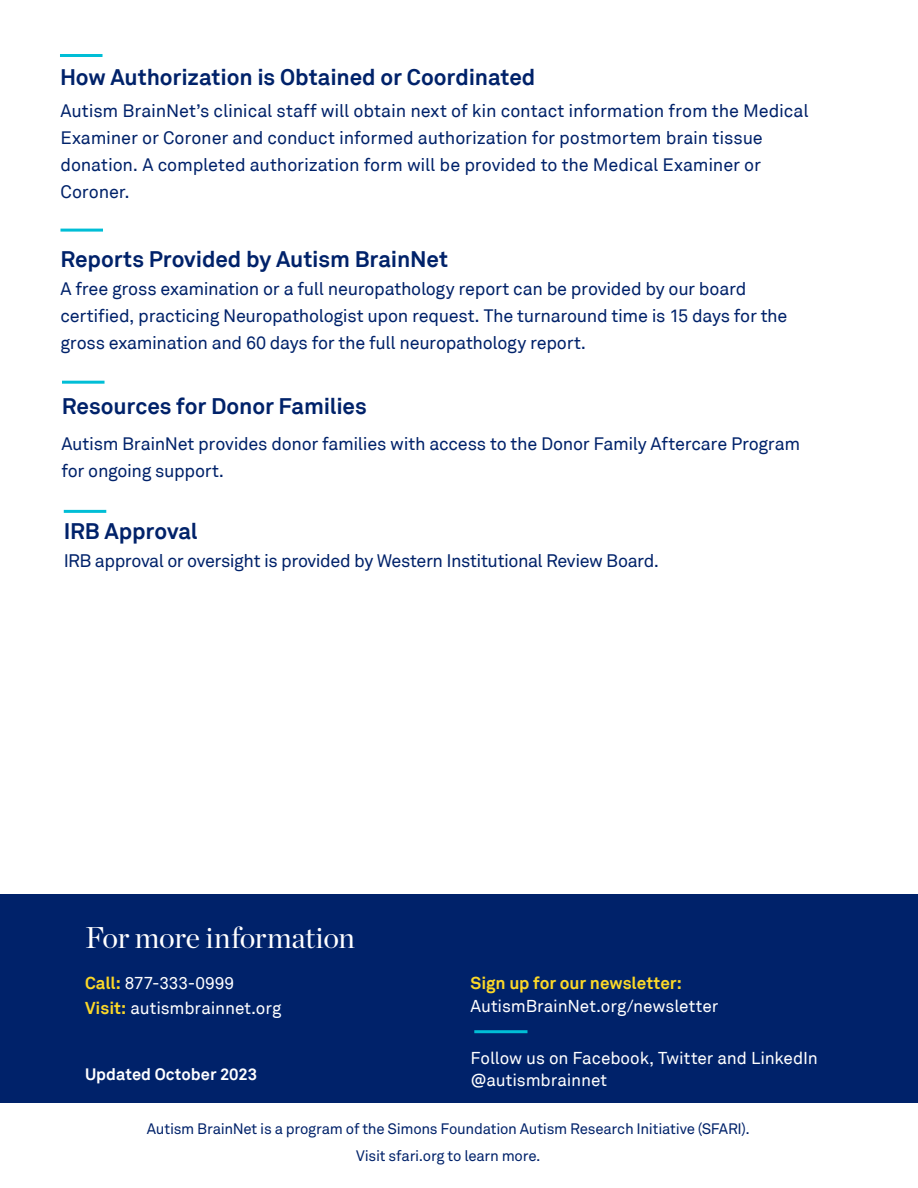
<style>
.page{position:relative;width:918px;height:1188px;background:#fff}
.page>*{position:absolute;margin:0;border:0;box-sizing:border-box;transform-origin:0 0}
.t1{font:30px "Chronicle Display";letter-spacing:-.015em;color:#fff}
.t2{font:700 22.5px "Akkurat";letter-spacing:-.005em;color:#00226a}
.t3{font:18px/27px "Akkurat";letter-spacing:-.01em;color:#00226a}
.t4{font:18px "Akkurat Pro";letter-spacing:-.025em;color:#00226a}
.t5{font:17.1px/24.9px "Akkurat";letter-spacing:-.005em;color:#fff}
.t6{font:700 17.1px "Akkurat";letter-spacing:-.005em;color:#fcd828}
.t7{font:700 16.5px "Akkurat";color:#fff}
.t8{font:15px/27px "Akkurat Pro";letter-spacing:-.02em;color:#00226a;text-align:center}
.s1{font-weight:700;color:#fcd828}
</style>
<div class="page">
<div style="left:0;top:894px;width:918px;height:209px;background:#00226a"></div>
<hr style="left:62px;top:381px;width:43px;height:3px;background:#00bed6">
<hr style="left:60px;top:229px;width:43px;height:3px;background:#00bed6">
<hr style="left:474px;top:1030px;width:53px;height:3px;background:#00bed6">
<hr style="left:64px;top:510px;width:42px;height:3px;background:#00bed6">
<hr style="left:60px;top:54px;width:43px;height:3px;background:#00bed6">
<p class="t2" style="left:60px;top:63px;width:477px">How Authorization is Obtained or Coordinated</p>
<p class="t3" style="left:60px;top:97px;width:750px">Autism BrainNet’s clinical staff will obtain next of kin contact information from the Medical Examiner or Coroner and conduct informed authorization for postmortem brain tissue donation. A completed authorization form will be provided to the Medical Examiner or Coroner.</p>
<p class="t2" style="left:60px;top:245px;width:389px">Reports Provided by Autism BrainNet</p>
<p class="t3" style="left:60px;top:275px;width:729px">A free gross examination or a full neuropathology report can be provided by our board certified, practicing Neuropathologist upon request. The turnaround time is 15 days for the gross examination and 60 days for the full neuropathology report.</p>
<p class="t2" style="left:62px;top:392px;width:306px">Resources for Donor Families</p>
<p class="t3" style="left:61px;top:431px;width:740px">Autism BrainNet provides donor families with access to the Donor Family Aftercare Program for ongoing support.</p>
<p class="t2" style="left:64px;top:517px;width:135px">IRB Approval</p>
<p class="t4" style="left:64px;top:551px;width:597px">IRB approval or oversight is provided by Western Institutional Review Board.</p>
<h1 class="t1" style="left:85px;top:915px;width:271px">For more information</h1>
<p class="t5" style="left:85px;top:971px;width:198px"><span class="s1">Call:</span> 877-333-0999<br><span class="s1">Visit:</span> autismbrainnet.org</p>
<p class="t6" style="left:471px;top:972px;width:213px">Sign up for our newsletter:</p>
<p class="t5" style="left:471px;top:994px;width:249px">AutismBrainNet.org/newsletter</p>
<p class="t5" style="left:471px;top:1048px;width:349px;line-height:21.9px">Follow us on Facebook, Twitter and LinkedIn @autismbrainnet</p>
<p class="t7" style="left:85px;top:1063px;width:174px">Updated October 2023</p>
<p class="t8" style="left:147px;top:1116px;width:604px">Autism BrainNet is a program of the Simons Foundation Autism Research Initiative (SFARI).<br>Visit sfari.org to learn more.</p>
</div>
